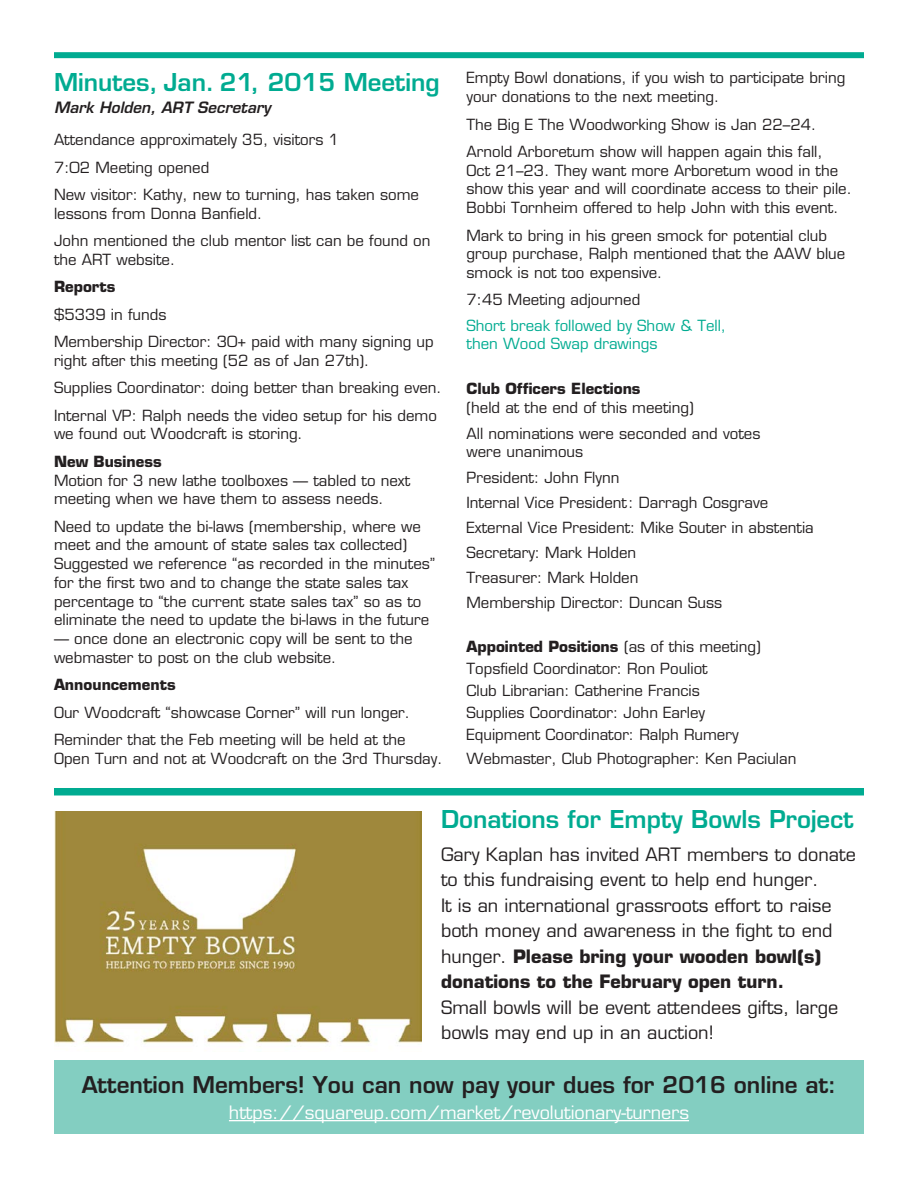
<style>
.page{position:relative;width:918px;height:1188px;background:#fff}
.page>*{position:absolute;margin:0;border:0;box-sizing:border-box;transform-origin:0 0}
.t1{font:600 24px "Eurostile";color:#00ab91}
.t2{font:600 22.5px "Eurostile";color:#231f20}
.t3{font:18px/25.5px "Eurostile";color:#231f20}
.t4{font:18px "Eurostile";color:#fff}
.Inventory{font:italic 600 15.3px "Eurostile";color:#231f20}
.Inventory-2{font:15px/18.8px "Eurostile";color:#231f20}
.Inventory-3{font:700 15px "Eurostile";color:#231f20}
.Inventory-4{font:15px/18px "Eurostile";color:#00ab91}
.s1{font-weight:700}
.s2{font-weight:400}
</style>
<div class="page">
<img style="left:54px;top:812px;width:367px;height:232px">
<div style="left:54px;top:1060px;width:810px;height:74px;background:#83cec1"></div>
<hr style="left:229px;top:1120px;width:460px;height:1px;background:#fff">
<div style="left:54px;top:788px;width:810px;height:7px;background:#00ab91"></div>
<div style="left:54px;top:52px;width:810px;height:6px;background:#00ab91"></div>
<p class="t1" style="left:54px;top:67px;width:387px">Minutes, Jan. 21, 2015 Meeting</p>
<p class="Inventory" style="left:54px;top:98px;width:218px">Mark Holden, ART Secretary</p>
<p class="Inventory-2" style="left:54px;top:130px;width:286px">Attendance approximately 35, visitors 1</p>
<p class="Inventory-2" style="left:54px;top:158px;width:157px">7:02 Meeting opened</p>
<p class="Inventory-2" style="left:54px;top:185px;width:366px">New visitor: Kathy, new to turning, has taken some lessons from Donna Banfield.</p>
<p class="Inventory-2" style="left:54px;top:231px;width:378px">John mentioned the club mentor list can be found on the ART website.</p>
<p class="Inventory-3" style="left:54px;top:278px;width:63px">Reports</p>
<p class="Inventory-2" style="left:54px;top:305px;width:114px">$5339 in funds</p>
<p class="Inventory-2" style="left:54px;top:332px;width:381px">Membership Director: 30+ paid with many signing up right after this meeting (52 as of Jan 27th).</p>
<p class="Inventory-2" style="left:54px;top:378px;width:389px">Supplies Coordinator: doing better than breaking even.</p>
<p class="Inventory-2" style="left:54px;top:406px;width:384px">Internal VP: Ralph needs the video setup for his demo we found out Woodcraft is storing.</p>
<p class="Inventory-2" style="left:54px;top:452px;width:358px"><span class="s1">New Business<br></span>Motion for 3 new lathe toolboxes — tabled to next meeting when we have them to assess needs.</p>
<p class="Inventory-2" style="left:54px;top:517px;width:383px">Need to update the bi-laws (membership, where we meet and the amount of state sales tax collected)<br>Suggested we reference “as recorded in the minutes” for the first two and to change the state sales tax percentage to “the current state sales tax” so as to eliminate the need to update the bi-laws in the future</p>
<p class="Inventory-2" style="left:54px;top:629px;width:360px">— once done an electronic copy will be sent to the webmaster to post on the club website.</p>
<p class="Inventory-3" style="left:54px;top:676px;width:123px">Announcements</p>
<p class="Inventory-2" style="left:54px;top:703px;width:358px">Our Woodcraft “showcase Corner” will run longer.</p>
<p class="Inventory-2" style="left:54px;top:730px;width:390px">Reminder that the Feb meeting will be held at the<br>Open Turn and not at Woodcraft on the 3rd Thursday.</p>
<p class="Inventory-2" style="left:467px;top:69px;width:380px">Empty Bowl donations, if you wish to participate bring your donations to the next meeting.</p>
<p class="Inventory-2" style="left:467px;top:115px;width:351px">The Big E The Woodworking Show is Jan 22–24.</p>
<p class="Inventory-2" style="left:467px;top:142px;width:387px">Arnold Arboretum show will happen again this fall,<br>Oct 21–23. They want more Arboretum wood in the show this year and will coordinate access to their pile.<br>Bobbi Tornheim offered to help John with this event.</p>
<p class="Inventory-2" style="left:467px;top:226px;width:380px">Mark to bring in his green smock for potential club group purchase, Ralph mentioned that the AAW blue smock is not too expensive.</p>
<p class="Inventory-2" style="left:467px;top:290px;width:175px">7:45 Meeting adjourned</p>
<p class="Inventory-4" style="left:467px;top:317px;width:261px">Short break followed by Show &amp; Tell, then Wood Swap drawings</p>
<p class="Inventory-2" style="left:467px;top:379px;width:229px"><span class="s1">Club Officers Elections<br></span>(held at the end of this meeting)</p>
<p class="Inventory-2" style="left:467px;top:425px;width:295px;line-height:18px">All nominations were seconded and votes were unanimous</p>
<p class="Inventory-2" style="left:467px;top:468px;width:154px">President: John Flynn</p>
<p class="Inventory-2" style="left:467px;top:493px;width:303px">Internal Vice President: Darragh Cosgrave</p>
<p class="Inventory-2" style="left:467px;top:518px;width:349px">External Vice President: Mike Souter in abstentia</p>
<p class="Inventory-2" style="left:467px;top:543px;width:171px">Secretary: Mark Holden</p>
<p class="Inventory-2" style="left:467px;top:568px;width:173px">Treasurer: Mark Holden</p>
<p class="Inventory-2" style="left:467px;top:593px;width:257px">Membership Director: Duncan Suss</p>
<p class="Inventory-3" style="left:467px;top:637px;width:296px">Appointed Positions <span class="s2">(as of this meeting)</span></p>
<p class="Inventory-2" style="left:467px;top:659px;width:243px">Topsfield Coordinator: Ron Pouliot</p>
<p class="Inventory-2" style="left:467px;top:681px;width:235px">Club Librarian: Catherine Francis</p>
<p class="Inventory-2" style="left:467px;top:703px;width:240px">Supplies Coordinator: John Earley</p>
<p class="Inventory-2" style="left:467px;top:725px;width:274px">Equipment Coordinator: Ralph Rumery</p>
<p class="Inventory-2" style="left:467px;top:749px;width:331px">Webmaster, Club Photographer: Ken Paciulan</p>
<p class="t1" style="left:441px;top:804px;width:414px">Donations for Empty Bowls Project</p>
<p class="t3" style="left:441px;top:841px;width:416px">Gary Kaplan has invited ART members to donate to this fundraising event to help end hunger.</p>
<p class="t3" style="left:441px;top:892px;width:393px">It is an international grassroots effort to raise both money and awareness in the fight to end hunger. <span class="s1">Please bring your wooden bowl(s) donations to the February open turn.</span></p>
<p class="t3" style="left:441px;top:994px;width:399px">Small bowls will be event attendees gifts, large bowls may end up in an auction!</p>
<p class="t2" style="left:82px;top:1071px;width:756px">Attention Members! You can now pay your dues for 2016 online at:</p>
<p class="t4" style="left:229px;top:1101px;width:462px">https://squareup.com/market/revolutionary-turners</p>
</div>
